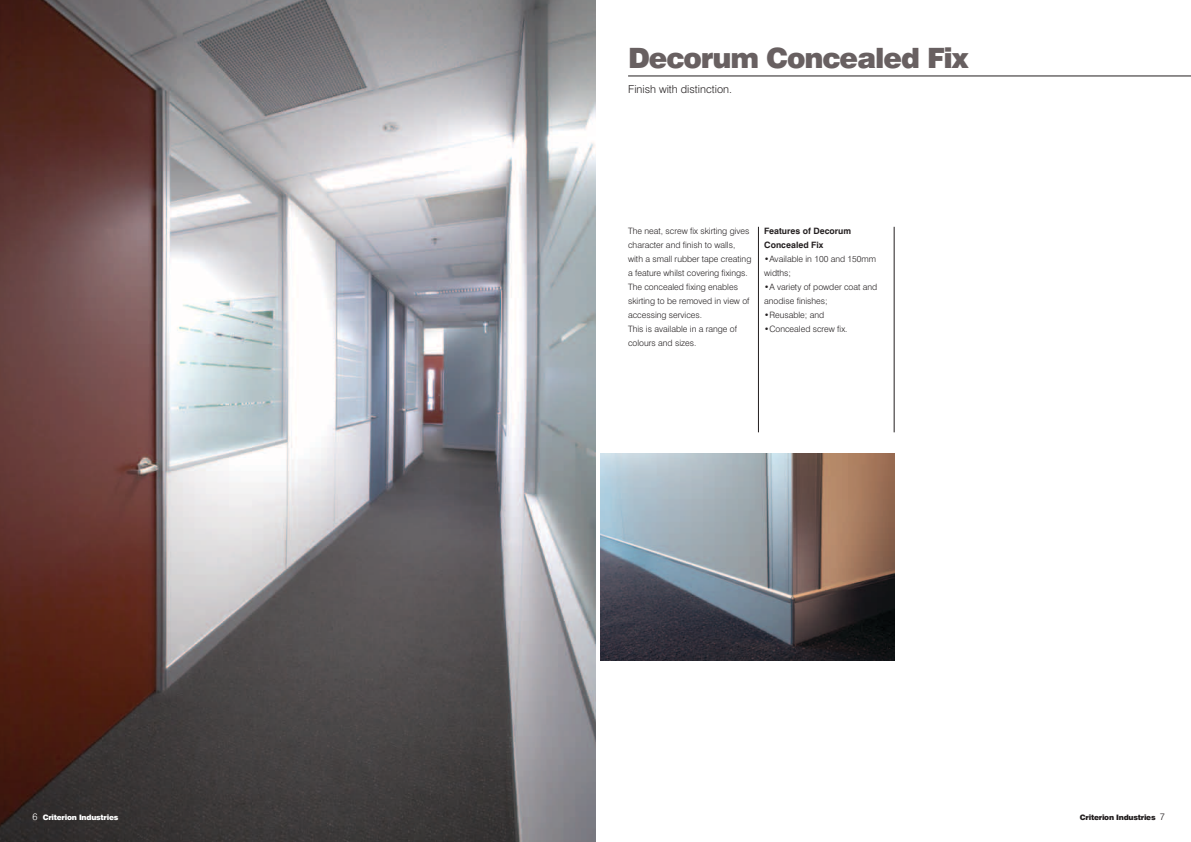
<style>
.page{position:relative;width:1191px;height:842px;background:#fff}
.page>*{position:absolute;margin:0;border:0;box-sizing:border-box;transform-origin:0 0}
.t1{font:900 28px "Swiss 721 BT";letter-spacing:-.04em;color:#686061}
.t2{font:300 11px "Swiss 721 BT";color:#231f20}
.t3{font:300 8.8px/14px "Swiss 721 BT";color:#231f20}
.t4{font:700 8.8px/14px "Swiss 721 BT";color:#231f20}
.t5{font:900 7.5px "Swiss 721 BT";letter-spacing:-.03em;color:#fff}
.t6{font:900 7.5px "Swiss 721 BT";letter-spacing:-.03em;color:#231f20}
.s1{font-weight:300;font-size:9.5px}
</style>
<div class="page">
<img style="left:601px;top:454px;width:293px;height:207px">
<img style="left:0;top:0;width:595px;height:842px">
<hr style="left:628px;top:76px;width:563px;height:1px;background:#231f20">
<hr style="left:758px;top:227px;width:1px;height:205px;background:#231f20">
<hr style="left:894px;top:227px;width:1px;height:205px;background:#231f20">
<h1 class="t1" style="left:628px;top:41px;width:342px">Decorum Concealed Fix</h1>
<p class="t2" style="left:628px;top:83px;width:105px">Finish with distinction.</p>
<p class="t3" style="left:628px;top:224px;width:125px">The neat, screw fix skirting gives character and finish to walls, with a small rubber tape creating a feature whilst covering fixings.<br>The concealed fixing enables skirting to be removed in view of accessing services.<br>This is available in a range of colours and sizes.</p>
<p class="t4" style="left:764px;top:224px;width:88px">Features of Decorum<br>Concealed Fix</p>
<p class="t3" style="left:764px;top:252px;width:113px">•Available in 100 and 150mm widths;</p>
<p class="t3" style="left:764px;top:280px;width:115px">•A variety of powder coat and anodise finishes;</p>
<p class="t3" style="left:764px;top:308px;width:62px">•Reusable; and</p>
<p class="t3" style="left:764px;top:322px;width:85px">•Concealed screw fix.</p>
<p class="t5" style="left:33px;top:813px;width:87px"><span class="s1">6</span> Criterion Industries</p>
<p class="t6" style="left:1079px;top:813px;width:87px">Criterion Industries <span class="s1">7</span></p>
</div>
